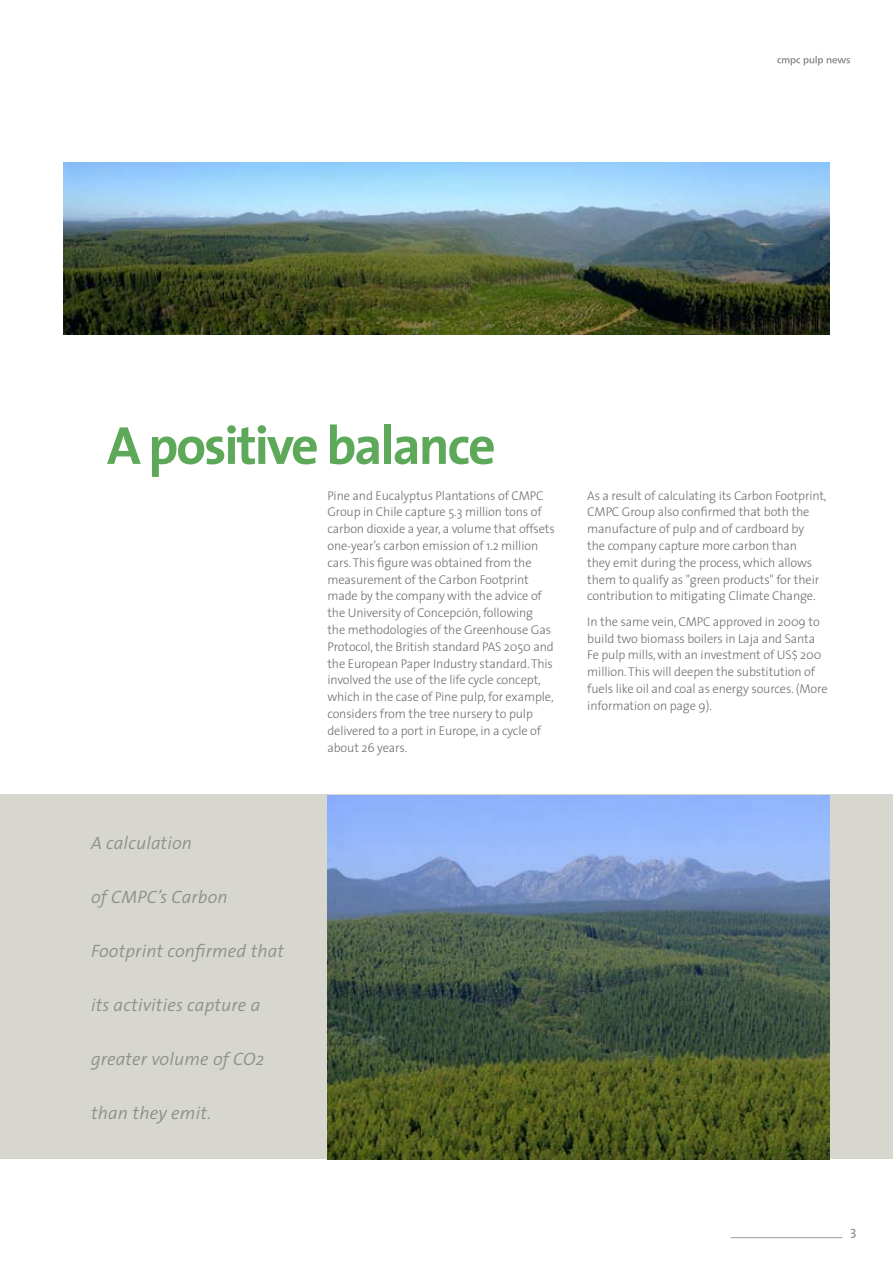
<style>
.page{position:relative;width:893px;height:1263px;background:#fff}
.page>*{position:absolute;margin:0;border:0;box-sizing:border-box;transform-origin:0 0}
.t1{font:700 54px "The Sans";letter-spacing:-.04em;color:#5da959}
.t2{font:italic 300 18px "The Sans";letter-spacing:.01em;color:#8a928b}
.t3{font:13.5px "The Sans Semi Bold Caps";color:#939ba1}
.t4{font:300 12.75px/16.8px "The Sans";letter-spacing:-.01em;color:#6d6f71}
</style>
<div class="page">
<div style="left:0;top:794px;width:893px;height:364px;background:#d7d7d0"></div>
<svg style="left:777px;top:56px;width:73px;height:9px"></svg>
<hr style="left:731px;top:1237px;width:111px;height:1px;background:#939ba1">
<img style="left:327px;top:795px;width:502px;height:365px">
<img style="left:64px;top:162px;width:765px;height:173px">
<h1 class="t1" style="left:107px;top:400px;width:390px">A positive balance</h1>
<h2 class="t2" style="left:91px;top:827px;width:102px">A calculation</h2>
<h2 class="t2" style="left:91px;top:881px;width:138px">of CMPC’s Carbon</h2>
<h2 class="t2" style="left:91px;top:935px;width:194px">Footprint confirmed that</h2>
<h2 class="t2" style="left:91px;top:989px;width:171px">its activities capture a</h2>
<h2 class="t2" style="left:91px;top:1043px;width:175px">greater volume of CO2</h2>
<h2 class="t2" style="left:91px;top:1097px;width:122px">than they emit.</h2>
<p class="t4" style="left:327px;top:486px;width:229px">Pine and Eucalyptus Plantations of CMPC Group in Chile capture 5.3 million tons of carbon dioxide a year, a volume that offsets one-year’s carbon emission of 1.2 million cars. This figure was obtained from the measurement of the Carbon Footprint made by the company with the advice of the University of Concepción, following<br>the methodologies of the Greenhouse Gas Protocol, the British standard PAS 2050 and the European Paper Industry standard. This involved the use of the life cycle concept, which in the case of Pine pulp, for example, considers from the tree nursery to pulp delivered to a port in Europe, in a cycle of about 26 years.</p>
<p class="t4" style="left:587px;top:486px;width:241px">As a result of calculating its Carbon Footprint, CMPC Group also confirmed that both the manufacture of pulp and of cardboard by<br>the company capture more carbon than<br>they emit during the process, which allows them to qualify as "green products" for their contribution to mitigating Climate Change.</p>
<p class="t4" style="left:587px;top:613px;width:242px">In the same vein, CMPC approved in 2009 to build two biomass boilers in Laja and Santa Fe pulp mills, with an investment of US$ 200 million. This will deepen the substitution of fuels like oil and coal as energy sources. (More information on page 9).</p>
<p class="t3" style="left:850px;top:1222px;width:8px">3</p>
</div>
